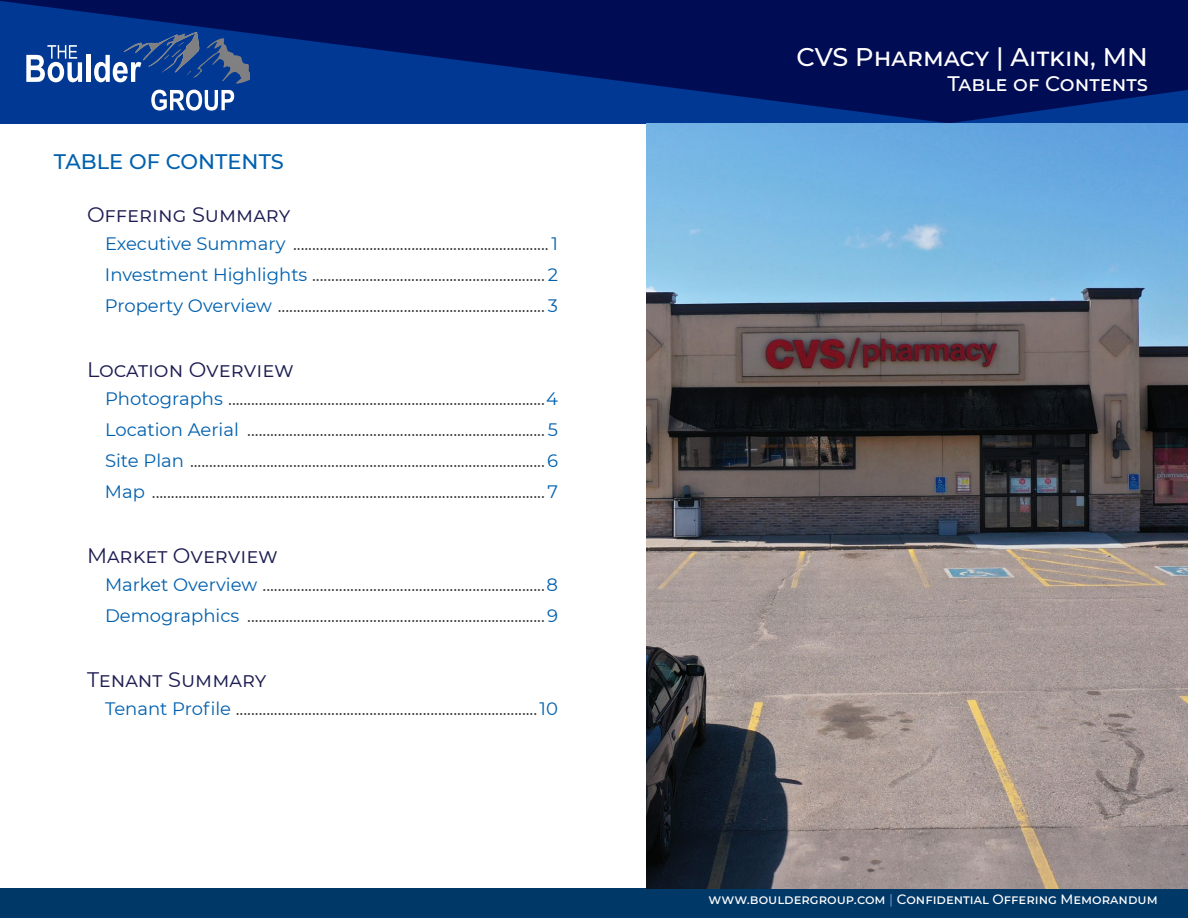
<style>
.page{position:relative;width:1188px;height:918px;background:#fff}
.page>*{position:absolute;margin:0;border:0;box-sizing:border-box;transform-origin:0 0}
.t1{font:500 25.5px "Montserrat";color:#fff}
.t2{font:21px "Montserrat";color:#1c1c52}
.t3{font:500 21px "Montserrat";color:#fff}
.t4{font:500 21px "Montserrat";color:#0060ae}
.t5{font:18px/30.8px "Montserrat";color:#2e2e2f;text-align:justify}
.t6{font:500 13.5px "Montserrat";color:#fff}
.s1{color:#0060ae}
.s2{color:#6688be}
</style>
<div class="page">
<svg style="left:0;top:0;width:1188px;height:123px;background:#001c6b"></svg>
<div style="left:1px;top:888px;width:1187px;height:30px;background:#003867"></div>
<svg style="left:26px;top:45px;width:56px;height:37px"></svg>
<div style="left:86px;top:55px;width:5px;height:27px;background:#fff"></div>
<svg style="left:94px;top:32px;width:156px;height:52px;background:#265197"></svg>
<svg style="left:151px;top:90px;width:83px;height:21px"></svg>
<img style="left:646px;top:123px;width:542px;height:765px">
<p class="t4" style="left:54px;top:147px;width:231px">TABLE OF CONTENTS</p>
<p class="t2" style="left:87px;top:200px;width:205px">Offering Summary</p>
<p class="t5" style="left:105px;top:228px;width:455px"><span class="s1">Executive Summary</span> ...................................................................<span class="s1">1<br>Investment Highlights</span> ............................................................. <span class="s1">2<br>Property Overview</span> ...................................................................... <span class="s1">3</span></p>
<p class="t2" style="left:87px;top:355px;width:208px">Location Overview</p>
<p class="t5" style="left:105px;top:383px;width:455px"><span class="s1">Photographs</span> ...................................................................................<span class="s1">4<br>Location Aerial</span> .............................................................................. <span class="s1">5<br>Site Plan</span> .............................................................................................<span class="s1">6<br>Map</span> .......................................................................................................<span class="s1">7</span></p>
<p class="t2" style="left:87px;top:541px;width:193px">Market Overview</p>
<p class="t5" style="left:105px;top:569px;width:455px"><span class="s1">Market Overview</span> ..........................................................................<span class="s1">8<br>Demographics</span> ..............................................................................<span class="s1">9</span></p>
<p class="t2" style="left:87px;top:665px;width:181px">Tenant Summary</p>
<p class="t5" style="left:105px;top:693px;width:455px"><span class="s1">Tenant Profile</span> ...............................................................................<span class="s1">10</span></p>
<h1 class="t1" style="left:797px;top:39px;width:353px">CVS Pharmacy | Aitkin, MN</h1>
<p class="t3" style="left:947px;top:69px;width:202px">Table of Contents</p>
<p class="t6" style="left:709px;top:890px;width:451px">www.bouldergroup.com <span class="s2">|</span> Confidential Offering Memorandum</p>
</div>
